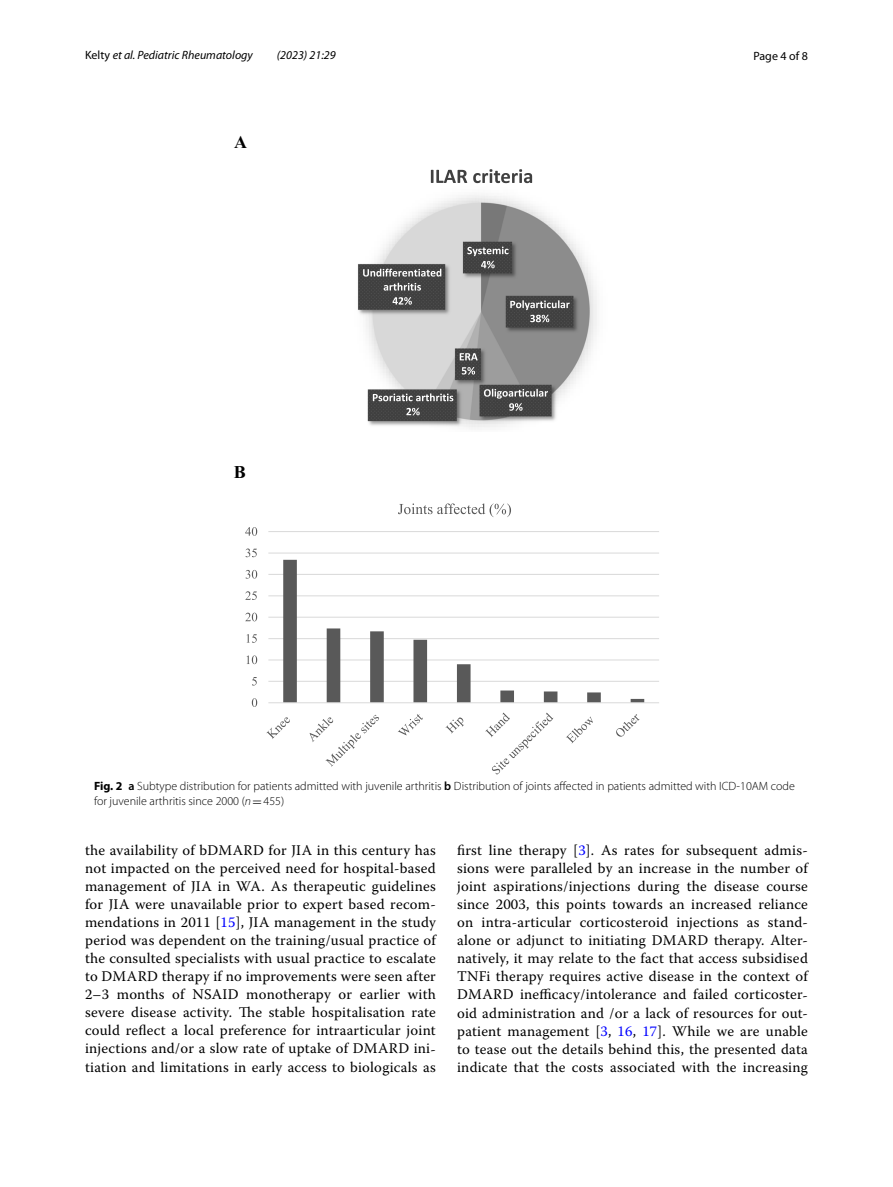
<style>
.page{position:relative;width:893px;height:1187px;background:#fff}
.page>*{position:absolute;margin:0;border:0;box-sizing:border-box;transform-origin:0 0}
.t1{font:700 18px "Times New Roman";color:#000}
.t2{font:14.7px/18px "Warnock Pro";letter-spacing:.015em;color:#000;text-align:justify}
.t3{font:300 12px/15px "Myriad Pro";color:#000}
.t4{font:italic 12px "Myriad Pro";color:#000}
.t5{font:12px "Myriad Pro";color:#000}
.s1{font-style:normal}
.s2{font-weight:700}
.s3{font-weight:600}
.s4{font-style:italic}
.s5{font-family:"MTSY";font-weight:400}
.s6{color:#00f}
</style>
<div class="page">
<img style="left:357px;top:183px;width:240px;height:245px">
<svg style="left:467px;top:246px;width:42px;height:22px"></svg>
<svg style="left:510px;top:300px;width:60px;height:22px"></svg>
<svg style="left:484px;top:389px;width:64px;height:22px"></svg>
<svg style="left:460px;top:353px;width:18px;height:7px"></svg>
<svg style="left:462px;top:367px;width:13px;height:7px"></svg>
<svg style="left:373px;top:393px;width:80px;height:8px"></svg>
<svg style="left:406px;top:408px;width:14px;height:7px"></svg>
<svg style="left:363px;top:268px;width:78px;height:8px"></svg>
<svg style="left:384px;top:283px;width:37px;height:7px"></svg>
<svg style="left:392px;top:297px;width:20px;height:8px"></svg>
<svg style="left:431px;top:169px;width:101px;height:14px"></svg>
<hr style="left:268px;top:680px;width:391px;height:1px;background:#d9d9d9">
<hr style="left:268px;top:659px;width:391px;height:1px;background:#d9d9d9">
<hr style="left:268px;top:638px;width:391px;height:1px;background:#d9d9d9">
<hr style="left:268px;top:616px;width:391px;height:1px;background:#d9d9d9">
<hr style="left:268px;top:595px;width:391px;height:1px;background:#d9d9d9">
<hr style="left:268px;top:574px;width:391px;height:1px;background:#d9d9d9">
<hr style="left:268px;top:552px;width:391px;height:1px;background:#d9d9d9">
<hr style="left:268px;top:531px;width:391px;height:1px;background:#d9d9d9">
<svg style="left:283px;top:559px;width:361px;height:143px"></svg>
<hr style="left:268px;top:702px;width:391px;height:1px;background:#d9d9d9">
<svg style="left:252px;top:698px;width:5px;height:9px"></svg>
<svg style="left:252px;top:677px;width:5px;height:8px"></svg>
<svg style="left:246px;top:655px;width:11px;height:9px"></svg>
<svg style="left:246px;top:634px;width:11px;height:8px"></svg>
<svg style="left:245px;top:612px;width:12px;height:9px"></svg>
<svg style="left:245px;top:591px;width:12px;height:9px"></svg>
<svg style="left:246px;top:570px;width:11px;height:8px"></svg>
<svg style="left:246px;top:548px;width:11px;height:9px"></svg>
<svg style="left:245px;top:527px;width:12px;height:9px"></svg>
<svg style="left:266px;top:717px;width:24px;height:22px"></svg>
<svg style="left:310px;top:714px;width:69px;height:52px"></svg>
<svg style="left:398px;top:714px;width:25px;height:21px"></svg>
<svg style="left:445px;top:717px;width:19px;height:16px"></svg>
<svg style="left:485px;top:712px;width:68px;height:62px"></svg>
<svg style="left:566px;top:716px;width:27px;height:27px"></svg>
<svg style="left:616px;top:714px;width:24px;height:22px"></svg>
<svg style="left:398px;top:503px;width:113px;height:14px"></svg>
<p class="t4" style="left:85px;top:48px;width:169px"><span class="s1">Kelty</span> et al. Pediatric Rheumatology</p>
<p class="t4" style="left:277px;top:48px;width:60px">(2023) 21:29</p>
<p class="t5" style="left:753px;top:48px;width:56px">Page 4 of 8</p>
<p class="t1" style="left:234px;top:129px;width:14px">A</p>
<p class="t1" style="left:234px;top:458px;width:14px">B</p>
<p class="t3" style="left:94px;top:778px;width:702px"><span class="s2">Fig. 2</span> <span class="s3">a</span> Subtype distribution for patients admitted with juvenile arthritis <span class="s3">b</span> Distribution of joints affected in patients admitted with ICD-10AM code for juvenile arthritis since 2000 (<span class="s4">n</span><span class="s5">=</span>455)</p>
<p class="t2" style="left:85px;top:841px;width:352px">the availability of bDMARD for JIA in this century has not impacted on the perceived need for hospital-based management of JIA in WA. As therapeutic guidelines for JIA were unavailable prior to expert based recom&shy;mendations in 2011 [<span class="s6">15</span>], JIA management in the study period was dependent on the training/usual practice of the consulted specialists with usual practice to escalate to DMARD therapy if no improvements were seen after 2–3 months of NSAID monotherapy or earlier with severe disease activity. The stable hospitalisation rate could reflect a local preference for intraarticular joint injections and/or a slow rate of uptake of DMARD ini&shy;tiation and limitations in early access to biologicals as</p>
<p class="t2" style="left:457px;top:841px;width:352px">first line therapy [<span class="s6">3</span>]. As rates for subsequent admis&shy;sions were paralleled by an increase in the number of joint aspirations/injections during the disease course since 2003, this points towards an increased reliance on intra-articular corticosteroid injections as stand&shy;alone or adjunct to initiating DMARD therapy. Alter&shy;natively, it may relate to the fact that access subsidised TNFi therapy requires active disease in the context of DMARD inefficacy/intolerance and failed corticoster&shy;oid administration and /or a lack of resources for out&shy;patient management [<span class="s6">3</span>, <span class="s6">16</span>, <span class="s6">17</span>]. While we are unable to tease out the details behind this, the presented data indicate that the costs associated with the increasing</p>
</div>
